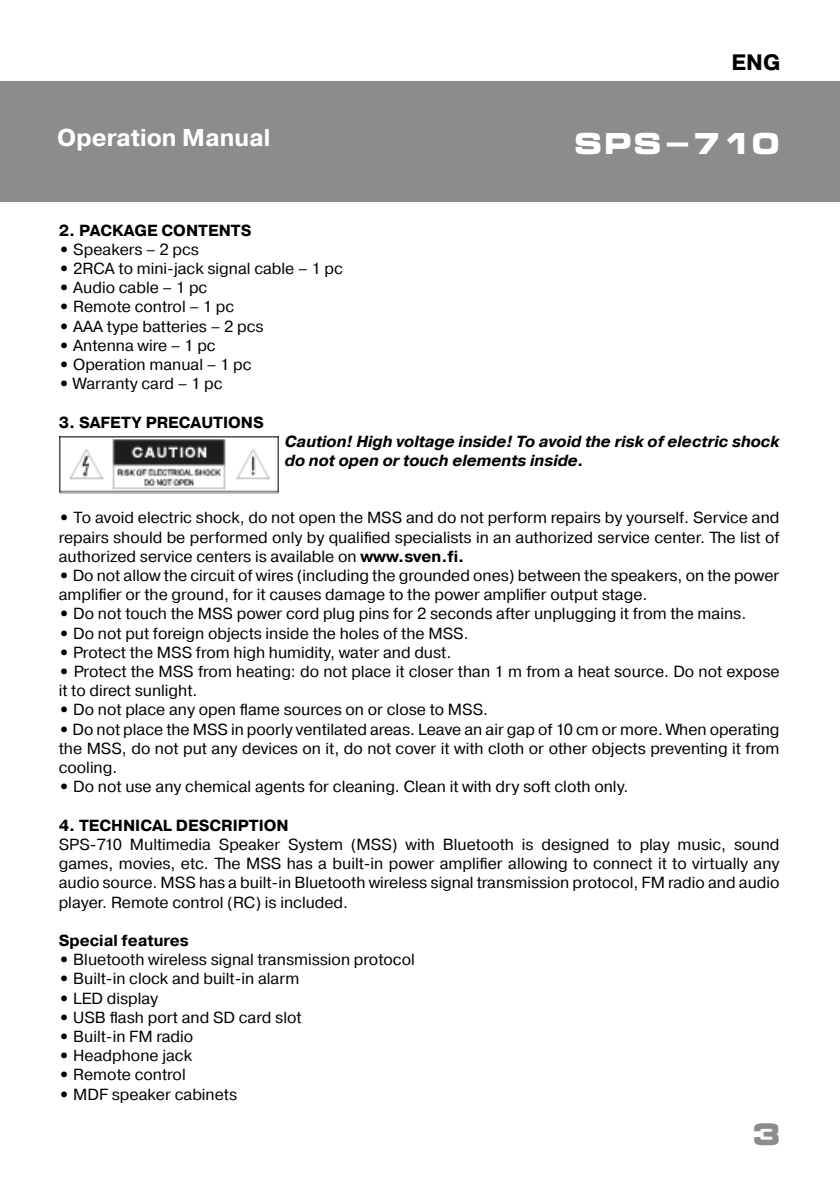
<style>
.page{position:relative;width:840px;height:1191px;background:#fff}
.page>*{position:absolute;margin:0;border:0;box-sizing:border-box;transform-origin:0 0}
.t1{font:700 30px "Micra";color:#8a8c8e}
.t2{font:700 29.2px "Micra";color:#fff}
.t3{font:700 24.2px "Pragmatica";color:#fff}
.t4{font:700 22.2px "Pragmatica";color:#000}
.t5{font:16px/19.2px "Pragmatica";color:#000;text-align:justify}
.t6{font:italic 700 16px/19.2px "Pragmatica";color:#000}
.t7{font:700 16px "Pragmatica";color:#000}
.s1{font-weight:700}
</style>
<div class="page">
<div style="left:0;top:81px;width:839px;height:121px;background:#8a8c8e"></div>
<img style="left:60px;top:436px;width:218px;height:57px">
<h3 class="t4" style="left:731px;top:47px;width:50px">ENG</h3>
<h3 class="t3" style="left:57px;top:122px;width:214px">Operation Manual</h3>
<h2 class="t2" style="left:573px;top:129px;width:208px">SPS-710</h2>
<p class="t7" style="left:59px;top:220px;width:194px">2. PACKAGE CONTENTS</p>
<p class="t5" style="left:59px;top:240px;width:142px"><span class="s1">•</span> Speakers – 2 pcs</p>
<p class="t5" style="left:59px;top:259px;width:285px"><span class="s1">•</span> 2RCA to mini-jack signal cable – 1 pc</p>
<p class="t5" style="left:59px;top:278px;width:150px"><span class="s1">•</span> Аudio cable – 1 pc</p>
<p class="t5" style="left:59px;top:297px;width:177px"><span class="s1">•</span> Remote control – 1 pc</p>
<p class="t5" style="left:59px;top:317px;width:206px"><span class="s1">•</span> AAA type batteries – 2 pcs</p>
<p class="t5" style="left:59px;top:336px;width:158px"><span class="s1">•</span> Antenna wire – 1 pc</p>
<p class="t5" style="left:59px;top:355px;width:194px"><span class="s1">•</span> Operation manual – 1 pc</p>
<p class="t5" style="left:59px;top:374px;width:165px"><span class="s1">•</span> Warranty card – 1 pc</p>
<p class="t7" style="left:59px;top:412px;width:207px">3. SAFETY PRECAUTIONS</p>
<p class="t6" style="left:285px;top:432px;width:496px">Caution! High voltage inside! To avoid the risk of electric shock do not open or touch elements inside.</p>
<p class="t5" style="left:59px;top:508px;width:722px"><span class="s1">•</span> To avoid electric shock, do not open the MSS and do not perform repairs by yourself. Service and repairs should be performed only by qualified specialists in an authorized service center. The list of authorized service centers is available on <span class="s1">www.sven.fi.</span></p>
<p class="t5" style="left:59px;top:566px;width:722px"><span class="s1">•</span> Do not allow the circuit of wires (including the grounded ones) between the speakers, on the power amplifier or the ground, for it causes damage to the power amplifier output stage.</p>
<p class="t5" style="left:59px;top:604px;width:688px"><span class="s1">•</span> Do not touch the MSS power cord plug pins for 2 seconds after unplugging it from the mains.</p>
<p class="t5" style="left:59px;top:624px;width:411px"><span class="s1">•</span> Do not put foreign objects inside the holes of the MSS.</p>
<p class="t5" style="left:59px;top:643px;width:394px"><span class="s1">•</span> Protect the MSS from high humidity, water and dust.</p>
<p class="t5" style="left:59px;top:662px;width:722px"><span class="s1">•</span> Protect the MSS from heating: do not place it closer than 1 m from a heat source. Do not expose it to direct sunlight.</p>
<p class="t5" style="left:59px;top:700px;width:430px"><span class="s1">•</span> Do not place any open flame sources on or close to MSS.</p>
<p class="t5" style="left:59px;top:720px;width:722px"><span class="s1">•</span> Do not place the MSS in poorly ventilated areas. Leave an air gap of 10 cm or more. When operating the MSS, do not put any devices on it, do not cover it with cloth or other objects preventing it from cooling.</p>
<p class="t5" style="left:59px;top:777px;width:571px"><span class="s1">•</span> Do not use any chemical agents for cleaning. Clean it with dry soft cloth only.</p>
<p class="t7" style="left:59px;top:815px;width:231px">4. TECHNICAL DESCRIPTION</p>
<p class="t5" style="left:59px;top:835px;width:722px">SPS-710 Multimedia Speaker System (MSS) with Bluetooth is designed to play music, sound games, movies, etc. The MSS has a built-in power amplifier allowing to connect it to virtually any audio source. MSS has a built-in Bluetooth wireless signal transmission protocol, FM radio and audio player. Remote control (RC) is included.</p>
<p class="t7" style="left:59px;top:930px;width:131px">Special features</p>
<p class="t5" style="left:59px;top:950px;width:357px"><span class="s1">•</span> Bluetooth wireless signal transmission protocol</p>
<p class="t5" style="left:59px;top:969px;width:242px"><span class="s1">•</span> Built-in clock and built-in alarm</p>
<p class="t5" style="left:59px;top:988px;width:101px"><span class="s1">•</span> LED display</p>
<p class="t5" style="left:59px;top:1008px;width:244px"><span class="s1">•</span> USB flash port and SD card slot</p>
<p class="t5" style="left:59px;top:1027px;width:136px"><span class="s1">•</span> Built-in FM radio</p>
<p class="t5" style="left:59px;top:1046px;width:135px"><span class="s1">•</span> Headphone jack</p>
<p class="t5" style="left:59px;top:1065px;width:128px"><span class="s1">•</span> Remote control</p>
<p class="t5" style="left:59px;top:1084px;width:180px"><span class="s1">•</span> MDF speaker cabinets</p>
<h1 class="t1" style="left:751px;top:1118px;width:32px">3</h1>
</div>
